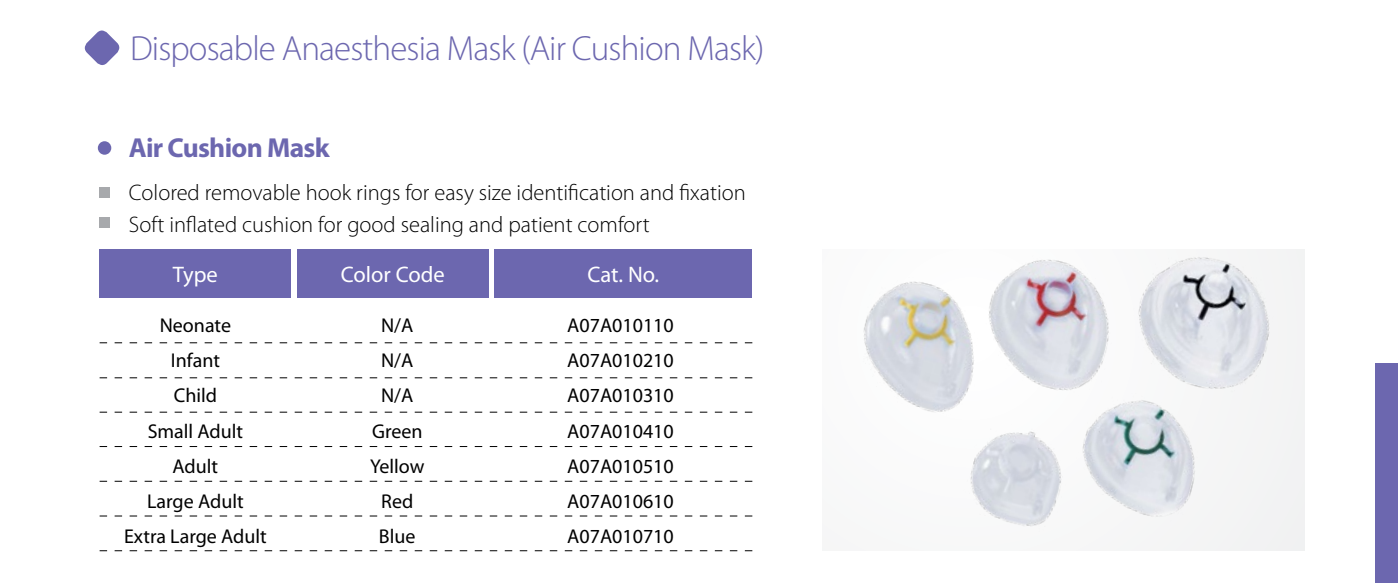
<style>
.page{position:relative;width:1398px;height:583px;background:#fff}
.page>*{position:absolute;margin:0;border:0;box-sizing:border-box;transform-origin:0 0}
.t1{font:300 35px "Myriad Pro";letter-spacing:-.025em;color:#6c67af}
.t2{font:700 27.5px "Myriad Pro";letter-spacing:-.025em;color:#6c67af}
.t3{font:300 22.5px/31.2px "Myriad Pro";color:#000}
.t4{font:22.5px "Myriad Pro";color:#fff}
.t5{font:20px/35px "Myriad Pro";color:#000;text-align:center}
</style>
<div class="page">
<div style="left:1375px;top:362px;width:23px;height:220px;background:#6c67af"></div>
<div style="left:98px;top:141px;width:13px;height:14px;background:#6c67af;border-radius:50%"></div>
<div style="left:100px;top:187px;width:10px;height:10px;background:#a7a9ac"></div>
<div style="left:100px;top:217px;width:10px;height:10px;background:#a7a9ac"></div>
<svg style="left:84px;top:30px;width:36px;height:35px"></svg>
<div style="left:100px;top:249px;width:191px;height:49px;background:#6c67af"></div>
<div style="left:297px;top:249px;width:192px;height:49px;background:#6c67af"></div>
<div style="left:495px;top:249px;width:257px;height:49px;background:#6c67af"></div>
<svg style="left:100px;top:342px;width:652px;height:1px"></svg>
<svg style="left:100px;top:377px;width:652px;height:1px"></svg>
<svg style="left:100px;top:411px;width:652px;height:1px"></svg>
<svg style="left:100px;top:446px;width:652px;height:1px"></svg>
<svg style="left:100px;top:480px;width:652px;height:1px"></svg>
<svg style="left:100px;top:515px;width:652px;height:1px"></svg>
<svg style="left:100px;top:550px;width:652px;height:1px"></svg>
<img style="left:863px;top:249px;width:442px;height:302px">
<h1 class="t1" style="left:130px;top:27px;width:636px">Disposable Anaesthesia Mask (Air Cushion Mask)</h1>
<h2 class="t2" style="left:129px;top:130px;width:202px">Air Cushion Mask</h2>
<p class="t3" style="left:129px;top:177px;width:618px">Colored removable hook rings for easy size identification and fixation<br>Soft inflated cushion for good sealing and patient comfort</p>
<p class="t4" style="left:173px;top:261px;width:46px">Type</p>
<p class="t4" style="left:341px;top:261px;width:106px">Color Code</p>
<p class="t4" style="left:588px;top:261px;width:73px">Cat. No.</p>
<p class="t5" style="left:567px;top:307px;width:108px;text-align:justify">A07A010110<br>A07A010210<br>A07A010310<br>A07A010410<br>A07A010510<br>A07A010610<br>A07A010710</p>
<p class="t5" style="left:370px;top:307px;width:56px">N/A<br>N/A<br>N/A<br>Green<br>Yellow<br>Red<br>Blue</p>
<p class="t5" style="left:124px;top:307px;width:144px">Neonate<br>Infant<br>Child<br>Small Adult<br>Adult<br>Large Adult<br>Extra Large Adult</p>
</div>
